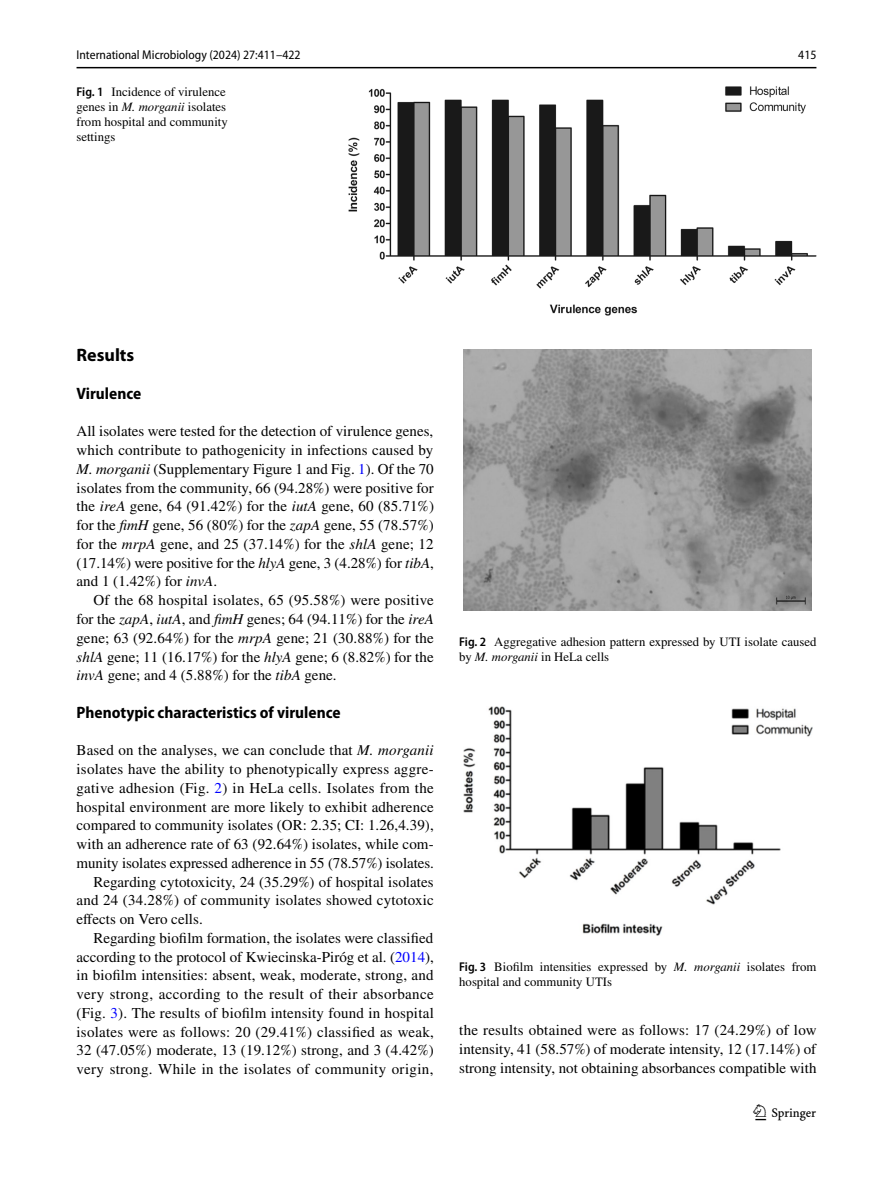
<style>
.page{position:relative;width:893px;height:1187px;background:#fff}
.page>*{position:absolute;margin:0;border:0;box-sizing:border-box;transform-origin:0 0}
.t1{font:22.5px "Springnew Regular 3";color:#000}
.t2{font:700 18px "Myriad Pro";color:#000}
.t3{font:700 semi-condensed 16.5px "Myriad Pro";color:#000}
.t4{font:15px/18.8px "STIX";letter-spacing:.01em;color:#000;text-align:justify}
.t5{font:12.75px/15px "STIX";color:#000}
.t6{font:semi-condensed 12.75px "Myriad Pro";color:#000}
.s1{font-family:"Myriad Pro";font-weight:600;font-stretch:semi-condensed}
.s2{font-style:italic}
.s3{color:#00f}
</style>
<div class="page">
<hr style="left:77px;top:67px;width:739px;height:1px;background:#000">
<img style="left:349px;top:87px;width:467px;height:228px">
<img style="left:464px;top:349px;width:348px;height:261px">
<img style="left:463px;top:706px;width:350px;height:229px">
<p class="t6" style="left:77px;top:48px;width:226px">International Microbiology (2024) 27:411–422</p>
<p class="t6" style="left:798px;top:48px;width:20px">415</p>
<p class="t5" style="left:77px;top:85px;width:153px"><span class="s1">Fig. 1</span> Incidence of virulence genes in <span class="s2">M. morganii</span> isolates from hospital and community settings</p>
<p class="t2" style="left:77px;top:343px;width:59px">Results</p>
<p class="t3" style="left:77px;top:384px;width:66px">Virulence</p>
<p class="t4" style="left:77px;top:423px;width:359px">All isolates were tested for the detection of virulence genes, which contribute to pathogenicity in infections caused by <span class="s2">M. morganii</span> (Supplementary Figure 1 and Fig. <span class="s3">1</span>). Of the 70 isolates from the community, 66 (94.28%) were positive for the <span class="s2">ireA</span> gene, 64 (91.42%) for the <span class="s2">iutA</span> gene, 60 (85.71%) for the <span class="s2">fimH</span> gene, 56 (80%) for the <span class="s2">zapA</span> gene, 55 (78.57%) for the <span class="s2">mrpA</span> gene, and 25 (37.14%) for the <span class="s2">shlA</span> gene; 12 (17.14%) were positive for the <span class="s2">hlyA</span> gene, 3 (4.28%) for <span class="s2">tibA</span>, and 1 (1.42%) for <span class="s2">invA</span>.</p>
<p class="t4" style="left:77px;top:591px;width:359px;text-indent:17px">Of the 68 hospital isolates, 65 (95.58%) were positive for the <span class="s2">zapA</span>, <span class="s2">iutA</span>, and <span class="s2">fimH</span> genes; 64 (94.11%) for the <span class="s2">ireA </span>gene; 63 (92.64%) for the <span class="s2">mrpA</span> gene; 21 (30.88%) for the <span class="s2">shlA</span> gene; 11 (16.17%) for the <span class="s2">hlyA</span> gene; 6 (8.82%) for the <span class="s2">invA</span> gene; and 4 (5.88%) for the <span class="s2">tibA</span> gene.</p>
<p class="t3" style="left:77px;top:703px;width:266px">Phenotypic characteristics of virulence</p>
<p class="t4" style="left:77px;top:741px;width:359px">Based on the analyses, we can conclude that <span class="s2">M. morganii</span></p>
<p class="t4" style="left:77px;top:760px;width:359px">isolates have the ability to phenotypically express aggre-</p>
<p class="t4" style="left:77px;top:779px;width:359px">gative adhesion (Fig. <span class="s3">2</span>) in HeLa cells. Isolates from the</p>
<p class="t4" style="left:77px;top:798px;width:359px">hospital environment are more likely to exhibit adherence</p>
<p class="t4" style="left:77px;top:816px;width:359px">compared to community isolates (OR: 2.35; CI: 1.26,4.39),</p>
<p class="t4" style="left:77px;top:835px;width:359px">with an adherence rate of 63 (92.64%) isolates, while com-</p>
<p class="t4" style="left:77px;top:854px;width:359px">munity isolates expressed adherence in 55 (78.57%) isolates.</p>
<p class="t4" style="left:94px;top:873px;width:342px">Regarding cytotoxicity, 24 (35.29%) of hospital isolates</p>
<p class="t4" style="left:77px;top:891px;width:359px">and 24 (34.28%) of community isolates showed cytotoxic</p>
<p class="t4" style="left:77px;top:910px;width:128px">effects on Vero cells.</p>
<p class="t4" style="left:94px;top:929px;width:341px">Regarding biofilm formation, the isolates were classified</p>
<p class="t4" style="left:77px;top:948px;width:359px">according to the protocol of Kwiecinska-Piróg et al. (<span class="s3">2014</span>),</p>
<p class="t4" style="left:77px;top:966px;width:359px">in biofilm intensities: absent, weak, moderate, strong, and</p>
<p class="t4" style="left:77px;top:985px;width:359px">very strong, according to the result of their absorbance</p>
<p class="t4" style="left:77px;top:1004px;width:359px">(Fig. <span class="s3">3</span>). The results of biofilm intensity found in hospital</p>
<p class="t4" style="left:77px;top:1023px;width:359px">isolates were as follows: 20 (29.41%) classified as weak,</p>
<p class="t4" style="left:77px;top:1041px;width:359px">32 (47.05%) moderate, 13 (19.12%) strong, and 3 (4.42%)</p>
<p class="t4" style="left:77px;top:1060px;width:358px">very strong. While in the isolates of community origin,</p>
<p class="t5" style="left:459px;top:635px;width:359px"><span class="s1">Fig. 2</span> Aggregative adhesion pattern expressed by UTI isolate caused by <span class="s2">M. morganii</span> in HeLa cells</p>
<p class="t5" style="left:459px;top:959px;width:359px"><span class="s1">Fig. 3</span> Biofilm intensities expressed by <span class="s2">M. morganii</span> isolates from hospital and community UTIs</p>
<p class="t4" style="left:459px;top:1021px;width:359px">the results obtained were as follows: 17 (24.29%) of low intensity, 41 (58.57%) of moderate intensity, 12 (17.14%) of strong intensity, not obtaining absorbances compatible with</p>
<h1 class="t1" style="left:755px;top:1104px;width:62px">1 3</h1>
</div>
